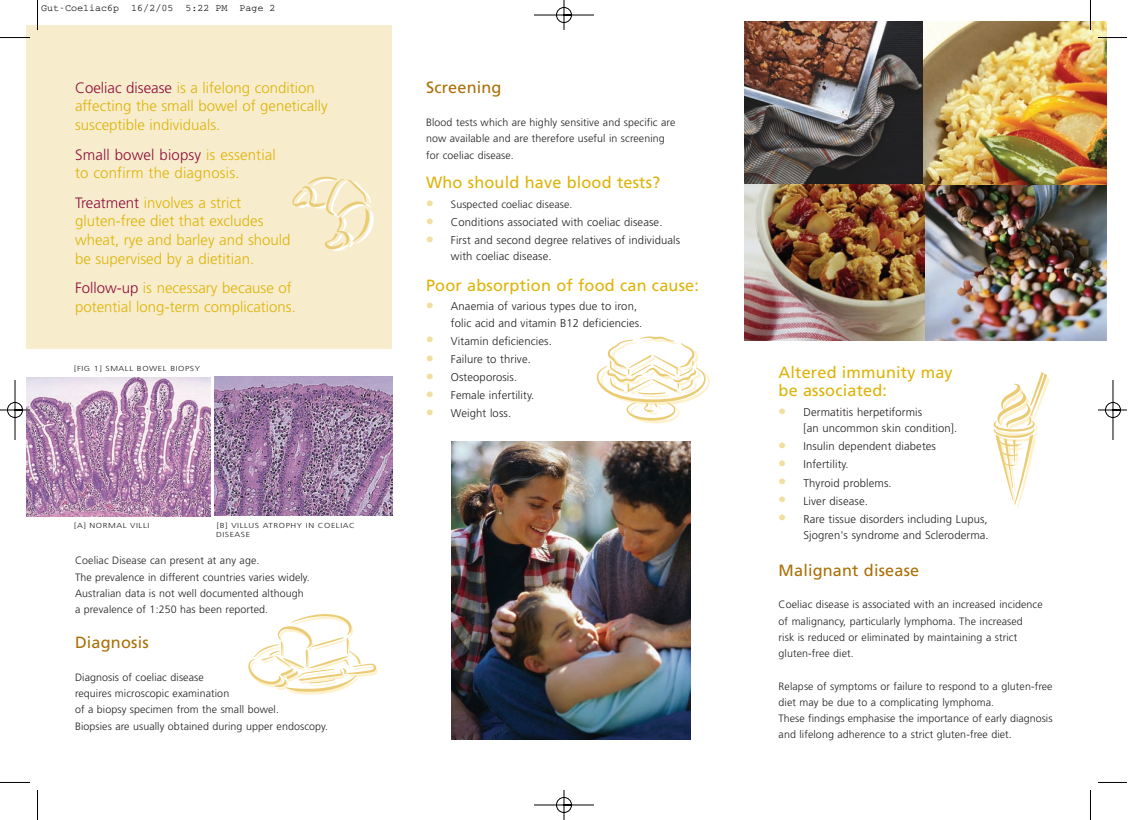
<style>
.page{position:relative;width:1128px;height:820px;background:#fff}
.page>*{position:absolute;margin:0;border:0;box-sizing:border-box;transform-origin:0 0}
.t1{font:133.88px "Df Delectables Plain";color:#ebcc75}
.t2{font:127.5px "Df Delectables Plain";color:#ebcc75}
.t3{font:115px "Df Delectables Plain";color:#ebcc75}
.t4{font:16.25px/18.8px "Frutiger";letter-spacing:.01em;color:#deb308}
.t5{font:16.25px "Frutiger";letter-spacing:.01em;color:#aa7007}
.t6{font:300 15px/18.8px "Frutiger";color:#deb308}
.t7{font:300 11.25px/18px "Frutiger";letter-spacing:.01em;color:#231f20}
.t8{font:300 10.62px/16.2px "Frutiger";letter-spacing:.01em;color:#231f20}
.t9{font:10px "Courier";color:#000}
.t10{font:300 7.25px/8.8px "Frutiger";letter-spacing:.06em;color:#231f20;scale:1.2 1}
.s1{color:#8d0d3a}
</style>
<div class="page">
<img style="left:0;top:0;width:1126px;height:819px">
<svg style="left:427px;top:200px;width:5px;height:6px"></svg>
<svg style="left:427px;top:218px;width:5px;height:6px"></svg>
<svg style="left:427px;top:236px;width:5px;height:6px"></svg>
<svg style="left:427px;top:302px;width:5px;height:6px"></svg>
<svg style="left:427px;top:337px;width:5px;height:5px"></svg>
<svg style="left:427px;top:355px;width:5px;height:5px"></svg>
<svg style="left:427px;top:373px;width:5px;height:5px"></svg>
<svg style="left:427px;top:391px;width:5px;height:5px"></svg>
<svg style="left:427px;top:409px;width:5px;height:5px"></svg>
<svg style="left:779px;top:408px;width:6px;height:6px"></svg>
<svg style="left:779px;top:442px;width:6px;height:6px"></svg>
<svg style="left:779px;top:460px;width:6px;height:6px"></svg>
<svg style="left:779px;top:478px;width:6px;height:6px"></svg>
<svg style="left:779px;top:496px;width:6px;height:6px"></svg>
<svg style="left:779px;top:514px;width:6px;height:6px"></svg>
<p class="t9" style="left:41px;top:3px;width:236px">Gut-Coeliac6p 16/2/05 5:22 PM Page 2</p>
<h3 class="t6" style="left:75px;top:78px;width:254px"><span class="s1">Coeliac disease</span> is a lifelong condition affecting the small bowel of genetically susceptible individuals.</h3>
<h3 class="t6" style="left:75px;top:145px;width:202px"><span class="s1">Small bowel biopsy</span> is essential to confirm the diagnosis.</h3>
<h3 class="t6" style="left:75px;top:193px;width:217px"><span class="s1">Treatment</span> involves a strict gluten-free diet that excludes wheat, rye and barley and should be supervised by a dietitian.</h3>
<h3 class="t6" style="left:75px;top:279px;width:222px"><span class="s1">Follow-up</span> is necessary because of potential long-term complications.</h3>
<h1 class="t1" style="left:286px;top:124px;width:92px">Y</h1>
<p class="t10" style="left:74px;top:364px;width:106px">[FIG 1] SMALL BOWEL BIOPSY</p>
<p class="t10" style="left:74px;top:520px;width:64px">[A] NORMAL VILLI</p>
<p class="t10" style="left:216px;top:520px;width:117px">[B] VILLUS ATROPHY IN COELIAC<br>DISEASE</p>
<p class="t8" style="left:75px;top:552px;width:236px">Coeliac Disease can present at any age.<br>The prevalence in different countries varies widely.<br>Australian data is not well documented although a prevalence of 1:250 has been reported.</p>
<h3 class="t5" style="left:75px;top:632px;width:75px">Diagnosis</h3>
<p class="t8" style="left:75px;top:668px;width:254px">Diagnosis of coeliac disease<br>requires microscopic examination<br>of a biopsy specimen from the small bowel.<br>Biopsies are usually obtained during upper endoscopy.</p>
<h3 class="t3" style="left:242px;top:576px;width:141px">z</h3>
<h3 class="t5" style="left:426px;top:78px;width:77px">Screening</h3>
<p class="t8" style="left:426px;top:114px;width:251px">Blood tests which are highly sensitive and specific are now available and are therefore useful in screening for coeliac disease.</p>
<h3 class="t4" style="left:426px;top:173px;width:236px">Who should have blood tests?</h3>
<p class="t8" style="left:451px;top:196px;width:123px">Suspected coeliac disease.</p>
<p class="t7" style="left:451px;top:213px;width:231px">Conditions associated with coeliac disease.<br>First and second degree relatives of individuals</p>
<p class="t7" style="left:451px;top:247px;width:102px">with coeliac disease.</p>
<h3 class="t4" style="left:426px;top:275px;width:274px">Poor absorption of food can cause:</h3>
<p class="t7" style="left:451px;top:298px;width:193px;line-height:16.2px">Anaemia of various types due to iron, folic acid and vitamin B12 deficiencies.</p>
<p class="t7" style="left:451px;top:331px;width:102px">Vitamin deficiencies.<br>Failure to thrive.<br>Osteoporosis.<br>Female infertility.<br>Weight loss.</p>
<h3 class="t3" style="left:591px;top:303px;width:122px">4</h3>
<h3 class="t4" style="left:778px;top:362px;width:176px">Altered immunity may be associated:</h3>
<p class="t7" style="left:803px;top:404px;width:155px;line-height:16.2px">Dermatitis herpetiformis<br>[an uncommon skin condition].</p>
<p class="t7" style="left:803px;top:437px;width:186px">Insulin dependent diabetes<br>Infertility.<br>Thyroid problems.<br>Liver disease.<br>Rare tissue disorders including Lupus,</p>
<p class="t7" style="left:803px;top:525px;width:187px">Sjogren's syndrome and Scleroderma.</p>
<h3 class="t5" style="left:778px;top:560px;width:142px">Malignant disease</h3>
<p class="t8" style="left:778px;top:596px;width:266px">Coeliac disease is associated with an increased incidence of malignancy, particularly lymphoma. The increased<br>risk is reduced or eliminated by maintaining a strict gluten-free diet.</p>
<p class="t8" style="left:778px;top:677px;width:275px">Relapse of symptoms or failure to respond to a gluten-free diet may be due to a complicating lymphoma.<br>These findings emphasise the importance of early diagnosis and lifelong adherence to a strict gluten-free diet.</p>
<h2 class="t2" style="left:987px;top:356px;width:68px">7</h2>
</div>
